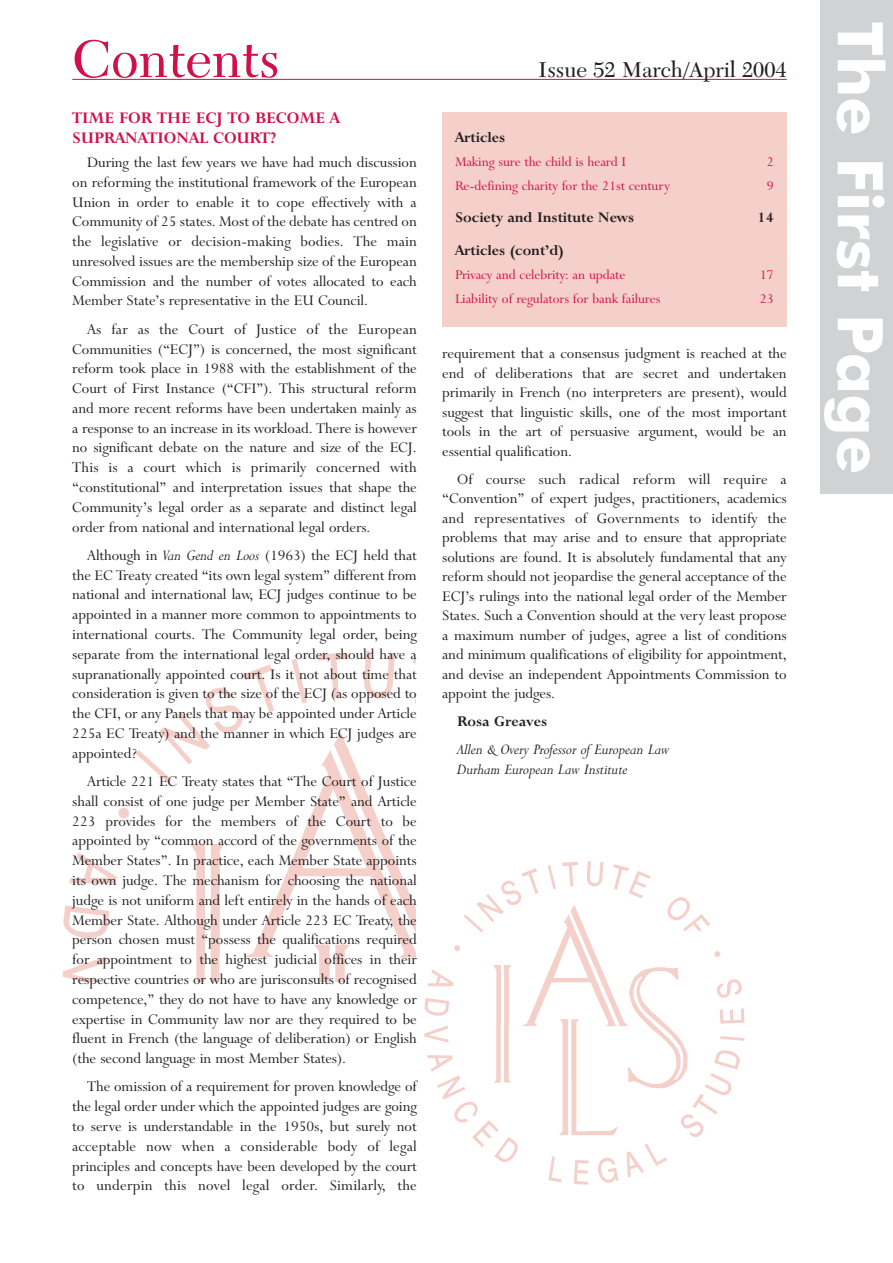
<style>
.page{position:relative;width:893px;height:1263px;background:#fff}
.page>*{position:absolute;margin:0;border:0;box-sizing:border-box;transform-origin:0 0}
.t1{font:700 63px "Futura BT";color:#fff}
.t2{font:55.5px "Transitional 511 BT";color:#d11048}
.t3{font:22.5px "Transitional 511 BT";color:#231f20}
.t4{font:700 18px/19.8px "Lapidary 333 BT";color:#d11048}
.t5{font:16.5px/19.8px "Lapidary 333 BT";color:#231f20;text-align:justify}
.t6{font:700 16.5px "Lapidary 333 BT";color:#231f20}
.t7{font:italic 16.5px/19.5px "Lapidary 333 BT";color:#231f20}
.t8{font:15px "Lapidary 333 BT";color:#d11048}
.s1{font-style:italic}
</style>
<div class="page">
<hr style="left:72px;top:79px;width:715px;height:1px;background:#d11048">
<div style="left:821px;top:0;width:72px;height:493px;background:#d1d2d4"></div>
<img style="left:62px;top:651px;width:354px;height:330px">
<img style="left:424px;top:861px;width:321px;height:324px">
<div style="left:442px;top:112px;width:345px;height:215px;background:#f5cfc9"></div>
<h2 class="t2" style="left:72px;top:36px;width:209px">Contents</h2>
<p class="t4" style="left:72px;top:110px;width:269px">TIME FOR THE ECJ TO BECOME A<br>SUPRANATIONAL COURT?</p>
<p class="t5" style="left:72px;top:154px;width:346px;text-indent:15px">During the last few years we have had much discussion on reforming the institutional framework of the European Union in order to enable it to cope effectively with a Community of 25 states. Most of the debate has centred on the legislative or decision-making bodies. The main unresolved issues are the membership size of the European Commission and the number of votes allocated to each Member State’s representative in the EU Council.</p>
<p class="t5" style="left:72px;top:321px;width:346px;text-indent:15px">As far as the Court of Justice of the European Communities (“ECJ”) is concerned, the most significant reform took place in 1988 with the establishment of the Court of First Instance (“CFI”). This structural reform and more recent reforms have been undertaken mainly as a response to an increase in its workload. There is however no significant debate on the nature and size of the ECJ.<br>This is a court which is primarily concerned with “constitutional” and interpretation issues that shape the Community’s legal order as a separate and distinct legal order from national and international legal orders.</p>
<p class="t5" style="left:72px;top:547px;width:346px;text-indent:15px">Although in <span class="s1">Van Gend en Loos</span> (1963) the ECJ held that the EC Treaty created “its own legal system” different from national and international law, ECJ judges continue to be appointed in a manner more common to appointments to international courts. The Community legal order, being separate from the international legal order, should have a supranationally appointed court. Is it not about time that consideration is given to the size of the ECJ (as opposed to the CFI, or any Panels that may be appointed under Article 225a EC Treaty) and the manner in which ECJ judges are appointed?</p>
<p class="t5" style="left:72px;top:773px;width:346px;text-indent:15px">Article 221 EC Treaty states that “The Court of Justice shall consist of one judge per Member State” and Article 223 provides for the members of the Court to be appointed by “common accord of the governments of the Member States”. In practice, each Member State appoints its own judge. The mechanism for choosing the national judge is not uniform and left entirely in the hands of each Member State. Although under Article 223 EC Treaty, the person chosen must “possess the qualifications required for appointment to the highest judicial offices in their respective countries or who are jurisconsults of recognised competence,” they do not have to have any knowledge or expertise in Community law nor are they required to be fluent in French (the language of deliberation) or English (the second language in most Member States).</p>
<p class="t5" style="left:72px;top:1078px;width:346px;text-indent:15px">The omission of a requirement for proven knowledge of the legal order under which the appointed judges are going to serve is understandable in the 1950s, but surely not acceptable now when a considerable body of legal principles and concepts have been developed by the court to underpin this novel legal order. Similarly, the</p>
<h3 class="t3" style="left:538px;top:60px;width:250px">Issue 52 March/April 2004</h3>
<p class="t6" style="left:455px;top:132px;width:52px">Articles</p>
<p class="t8" style="left:455px;top:156px;width:173px">Making sure the child is heard I</p>
<p class="t8" style="left:767px;top:156px;width:9px">2</p>
<p class="t8" style="left:455px;top:180px;width:216px">Re-defining charity for the 21st century</p>
<p class="t8" style="left:767px;top:180px;width:9px">9</p>
<p class="t6" style="left:455px;top:212px;width:181px">Society and Institute News</p>
<p class="t6" style="left:757px;top:212px;width:18px">14</p>
<p class="t6" style="left:455px;top:245px;width:110px">Articles (cont’d)</p>
<p class="t8" style="left:455px;top:269px;width:172px">Privacy and celebrity: an update</p>
<p class="t8" style="left:760px;top:269px;width:16px">17</p>
<p class="t8" style="left:455px;top:293px;width:207px">Liability of regulators for bank failures</p>
<p class="t8" style="left:760px;top:293px;width:16px">23</p>
<p class="t5" style="left:442px;top:345px;width:346px">requirement that a consensus judgment is reached at the end of deliberations that are secret and undertaken primarily in French (no interpreters are present), would suggest that linguistic skills, one of the most important tools in the art of persuasive argument, would be an essential qualification.</p>
<p class="t5" style="left:442px;top:471px;width:346px;text-indent:15px">Of course such radical reform will require a “Convention” of expert judges, practitioners, academics and representatives of Governments to identify the problems that may arise and to ensure that appropriate solutions are found. It is absolutely fundamental that any reform should not jeopardise the general acceptance of the ECJ’s rulings into the national legal order of the Member States. Such a Convention should at the very least propose a maximum number of judges, agree a list of conditions and minimum qualifications of eligibility for appointment, and devise an independent Appointments Commission to appoint the judges.</p>
<p class="t6" style="left:457px;top:716px;width:92px">Rosa Greaves</p>
<p class="t7" style="left:457px;top:742px;width:214px">Allen &amp; Overy Professor of European Law<br>Durham European Law Institute</p>
<h1 class="t1" style="left:885px;top:21px;width:454px;rotate:90deg">The First Page</h1>
</div>
